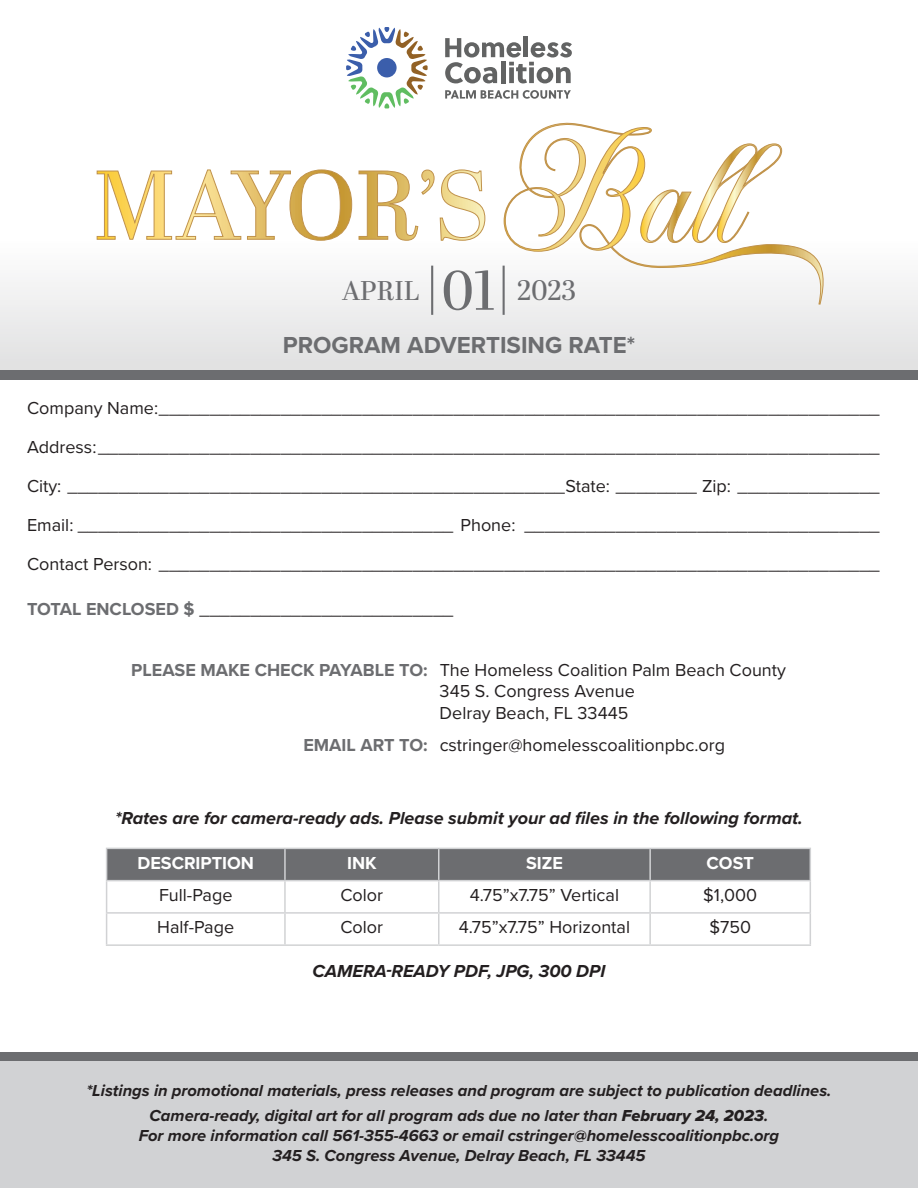
<style>
.page{position:relative;width:918px;height:1188px;background:#fff}
.page>*{position:absolute;margin:0;border:0;box-sizing:border-box;transform-origin:0 0}
.t1{font:27px "Abril Display";color:#6c6d70}
.t2{font:700 24px "Proxima Nova";color:#6c6d70}
.t3{font:18px/21.6px "Proxima Nova";color:#231f20}
.t4{font:italic 700 18px "Proxima Nova";color:#231f20}
.t5{font:700 18px "Proxima Nova";color:#fff}
.t6{font:italic 700 16.5px "Proxima Nova";color:#231f20}
.s1{font-size:55.35px}
.s2{font-size:28.2px}
.s3{font-weight:700;color:#6c6d70}
.s4{font-family:"Proxima Nova Extrabld It";font-weight:400;font-style:normal}
</style>
<div class="page">
<div style="left:0;top:226px;width:918px;height:154px;background:linear-gradient(to bottom,#fff,#dedfdf)"></div>
<hr style="left:431px;top:266px;width:2px;height:49px;background:#6c6d70">
<hr style="left:503px;top:266px;width:2px;height:49px;background:#6c6d70">
<svg style="left:97px;top:169px;width:255px;height:72px"></svg>
<svg style="left:359px;top:170px;width:75px;height:71px"></svg>
<svg style="left:440px;top:170px;width:45px;height:71px"></svg>
<svg style="left:504px;top:122px;width:327px;height:182px"></svg>
<div style="left:0;top:370px;width:918px;height:10px;background:#6c6d70"></div>
<div style="left:0;top:1052px;width:918px;height:10px;background:#6c6d70"></div>
<div style="left:0;top:1062px;width:918px;height:126px;background:#d1d2d4"></div>
<svg style="left:346px;top:27px;width:82px;height:81px"></svg>
<div style="left:377px;top:58px;width:20px;height:19px;background:#3b5eab;border-radius:50%"></div>
<hr style="left:524px;top:37px;width:4px;height:20px;background:#626363">
<svg style="left:445px;top:38px;width:127px;height:45px"></svg>
<svg style="left:445px;top:90px;width:126px;height:9px"></svg>
<div style="left:107px;top:849px;width:703px;height:31px;background:#6c6d70"></div>
<hr style="left:106px;top:848px;width:179px;height:1px;background:#d1d2d4">
<hr style="left:106px;top:849px;width:1px;height:31px;background:#d1d2d4">
<hr style="left:285px;top:848px;width:154px;height:1px;background:#d1d2d4">
<hr style="left:284px;top:849px;width:2px;height:31px;background:#d1d2d4">
<hr style="left:439px;top:848px;width:211px;height:1px;background:#d1d2d4">
<hr style="left:438px;top:849px;width:2px;height:31px;background:#d1d2d4">
<hr style="left:650px;top:848px;width:161px;height:1px;background:#d1d2d4">
<hr style="left:649px;top:849px;width:2px;height:31px;background:#d1d2d4">
<hr style="left:810px;top:849px;width:1px;height:31px;background:#d1d2d4">
<hr style="left:106px;top:880px;width:179px;height:1px;background:#d1d2d4">
<hr style="left:106px;top:881px;width:1px;height:31px;background:#d1d2d4">
<hr style="left:285px;top:880px;width:154px;height:1px;background:#d1d2d4">
<hr style="left:284px;top:881px;width:2px;height:31px;background:#d1d2d4">
<hr style="left:439px;top:880px;width:211px;height:1px;background:#d1d2d4">
<hr style="left:438px;top:881px;width:2px;height:31px;background:#d1d2d4">
<hr style="left:650px;top:880px;width:161px;height:1px;background:#d1d2d4">
<hr style="left:649px;top:881px;width:2px;height:31px;background:#d1d2d4">
<hr style="left:810px;top:881px;width:1px;height:31px;background:#d1d2d4">
<hr style="left:106px;top:912px;width:179px;height:2px;background:#d1d2d4">
<hr style="left:106px;top:914px;width:1px;height:30px;background:#d1d2d4">
<hr style="left:285px;top:912px;width:154px;height:2px;background:#d1d2d4">
<hr style="left:284px;top:914px;width:2px;height:30px;background:#d1d2d4">
<hr style="left:439px;top:912px;width:211px;height:2px;background:#d1d2d4">
<hr style="left:438px;top:914px;width:2px;height:30px;background:#d1d2d4">
<hr style="left:650px;top:912px;width:161px;height:2px;background:#d1d2d4">
<hr style="left:649px;top:914px;width:2px;height:30px;background:#d1d2d4">
<hr style="left:810px;top:914px;width:1px;height:30px;background:#d1d2d4">
<hr style="left:106px;top:944px;width:179px;height:2px;background:#d1d2d4">
<hr style="left:285px;top:944px;width:154px;height:2px;background:#d1d2d4">
<hr style="left:439px;top:944px;width:211px;height:2px;background:#d1d2d4">
<hr style="left:650px;top:944px;width:161px;height:2px;background:#d1d2d4">
<p class="t1" style="left:342px;top:272px;width:235px">april <span class="s1">01</span> <span class="s2">2023</span></p>
<p class="t2" style="left:283px;top:327px;width:354px">PROGRAM ADVERTISING RATE*</p>
<p class="t3" style="left:27px;top:396px;width:854px">Company Name:_______________________________________________________________________</p>
<p class="t3" style="left:27px;top:435px;width:854px">Address:_____________________________________________________________________________</p>
<p class="t3" style="left:27px;top:474px;width:854px">City: _________________________________________________State: ________ Zip: ______________</p>
<p class="t3" style="left:27px;top:513px;width:854px">Email: _____________________________________ Phone: ___________________________________</p>
<p class="t3" style="left:27px;top:552px;width:854px">Contact Person: _______________________________________________________________________</p>
<p class="t3" style="left:27px;top:597px;width:428px"><span class="s3">TOTAL ENCLOSED $</span> _________________________</p>
<p class="t3" style="left:440px;top:658px;width:348px;text-indent:-308px"><span class="s3">PLEASE MAKE CHECK PAYABLE TO:</span> The Homeless Coalition Palm Beach County<br>345 S. Congress Avenue<br>Delray Beach, FL 33445</p>
<p class="t3" style="left:303px;top:733px;width:423px"><span class="s3">EMAIL ART TO:</span> cstringer@homelesscoalitionpbc.org</p>
<p class="t4" style="left:115px;top:805px;width:689px">*Rates are for camera-ready ads. Please submit your ad files in the following format.</p>
<p class="t5" style="left:137px;top:849px;width:118px">DESCRIPTION</p>
<p class="t5" style="left:347px;top:849px;width:31px">INK</p>
<p class="t5" style="left:526px;top:849px;width:38px">SIZE</p>
<p class="t5" style="left:707px;top:849px;width:49px">COST</p>
<p class="t3" style="left:159px;top:883px;width:75px">Full-Page</p>
<p class="t3" style="left:340px;top:883px;width:44px">Color</p>
<p class="t3" style="left:470px;top:883px;width:151px">4.75”x7.75” Vertical</p>
<p class="t3" style="left:703px;top:883px;width:55px">$1,000</p>
<p class="t3" style="left:157px;top:916px;width:79px">Half-Page</p>
<p class="t3" style="left:340px;top:916px;width:44px">Color</p>
<p class="t3" style="left:459px;top:916px;width:173px">4.75”x7.75” Horizontal</p>
<p class="t3" style="left:709px;top:916px;width:43px">$750</p>
<p class="t4" style="left:313px;top:957px;width:294px">CAMERA-READY PDF, JPG, 300 DPI</p>
<p class="t6" style="left:86px;top:1078px;width:747px">*Listings in promotional materials, press releases and program are subject to publication deadlines.</p>
<p class="t6" style="left:150px;top:1103px;width:620px">Camera-ready, digital art for all program ads due no later than <span class="s4">February 24, 2023</span>.</p>
<p class="t6" style="left:139px;top:1123px;width:642px">For more information call 561-355-4663 or email cstringer@homelesscoalitionpbc.org</p>
<p class="t6" style="left:272px;top:1143px;width:375px">345 S. Congress Avenue, Delray Beach, FL 33445</p>
</div>
